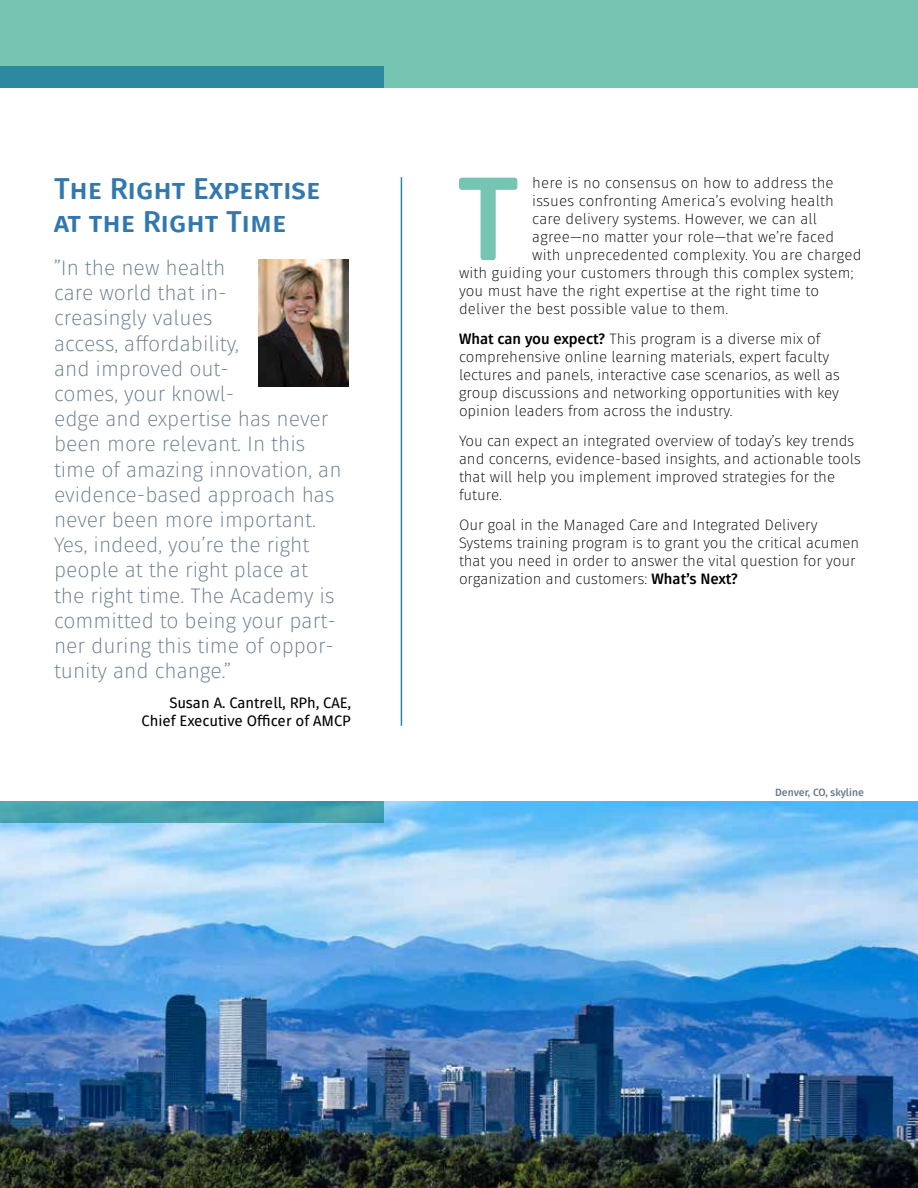
<style>
.page{position:relative;width:918px;height:1188px;background:#fff}
.page>*{position:absolute;margin:0;border:0;box-sizing:border-box;transform-origin:0 0}
.t1{font:700 118.5px "Fuse V.2 Display";color:#76c5b2}
.t2{font:700 30px/32.4px "Fuse V.2 Text";color:#3178af}
.t3{font:300 21px/25.2px "Fuse V.2 Text";color:#677b8c}
.t4{font:300 15px/18px "Fuse V.2 Text";color:#000}
.t5{font:15px/18px "Fuse V.2 Text";color:#000;text-align:right}
.t6{font:700 10.5px "Fuse V.2 Text";color:#677b8c}
.s1{font-weight:700}
</style>
<div class="page">
<img style="left:0;top:801px;width:918px;height:387px">
<svg style="left:0;top:801px;width:383px;height:22px;background:#44a1ae"></svg>
<div style="left:0;top:0;width:918px;height:87px;background:#76c5b2"></div>
<div style="left:0;top:66px;width:383px;height:21px;background:#2d899f"></div>
<hr style="left:401px;top:177px;width:1px;height:549px;background:#2d899f">
<img style="left:258px;top:259px;width:90px;height:127px">
<h2 class="t2" style="left:54px;top:173px;width:268px">The Right Expertise at the Right Time</h2>
<p class="t3" style="left:54px;top:255px;width:289px">”In the new health<br>care world that in-<br>creasingly values<br>access, affordability,<br>and improved out-<br>comes, your knowl-<br>edge and expertise has never been more relevant. In this time of amazing innovation, an evidence-based approach has never been more important.<br>Yes, indeed, you’re the right people at the right place at the right time. The Academy is committed to being your part&shy;ner during this time of oppor&shy;tunity and change.”</p>
<p class="t5" style="left:142px;top:694px;width:211px">Susan A. Cantrell, RPh, CAE,<br>Chief Executive Officer of AMCP</p>
<h1 class="t1" style="left:457px;top:144px;width:64px">T</h1>
<p class="t4" style="left:532px;top:174px;width:303px">here is no consensus on how to address the</p>
<p class="t4" style="left:532px;top:192px;width:303px">issues confronting America’s evolving health</p>
<p class="t4" style="left:532px;top:210px;width:286px">care delivery systems. However, we can all</p>
<p class="t4" style="left:532px;top:228px;width:303px">agree—no matter your role—that we’re faced</p>
<p class="t4" style="left:532px;top:246px;width:331px">with unprecedented complexity. You are charged</p>
<p class="t4" style="left:459px;top:264px;width:396px">with guiding your customers through this complex system;</p>
<p class="t4" style="left:459px;top:282px;width:362px">you must have the right expertise at the right time to</p>
<p class="t4" style="left:459px;top:300px;width:271px">deliver the best possible value to them.</p>
<p class="t4" style="left:459px;top:330px;width:382px"><span class="s1">What can you expect?</span> This program is a diverse mix of comprehensive online learning materials, expert faculty lectures and panels, interactive case scenarios, as well as group discussions and networking opportunities with key opinion leaders from across the industry.</p>
<p class="t4" style="left:459px;top:432px;width:403px">You can expect an integrated overview of today’s key trends and concerns, evidence-based insights, and actionable tools that will help you implement improved strategies for the future.</p>
<p class="t4" style="left:459px;top:516px;width:402px">Our goal in the Managed Care and Integrated Delivery Systems training program is to grant you the critical acumen that you need in order to answer the vital question for your organization and customers: <span class="s1">What’s Next?</span></p>
<p class="t6" style="left:775px;top:786px;width:90px">Denver, CO, skyline</p>
</div>
